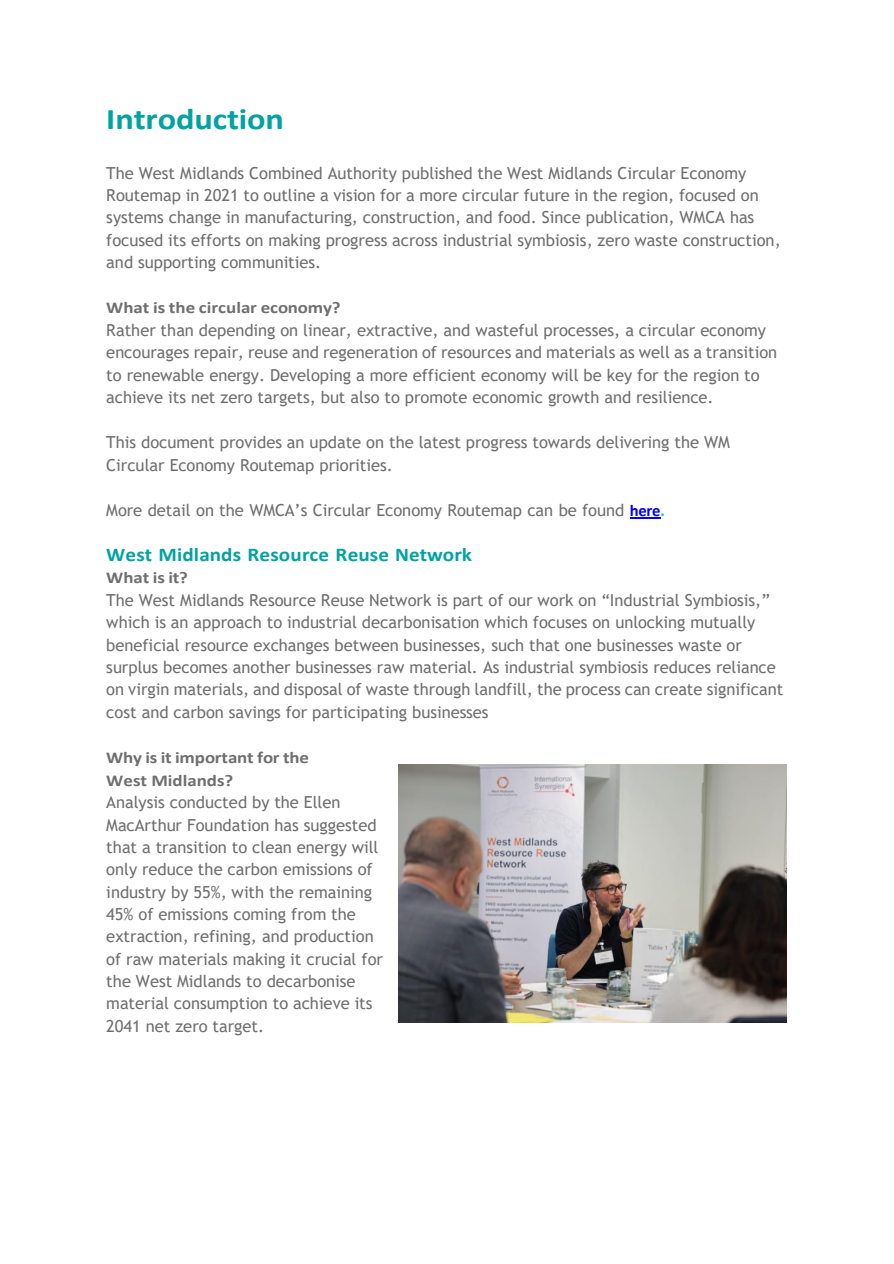
<style>
.page{position:relative;width:894px;height:1264px;background:#fff}
.page>*{position:absolute;margin:0;border:0;box-sizing:border-box;transform-origin:0 0}
.t1{font:700 30px "Calibri";letter-spacing:-.005em;color:#00a3a1;scale:1.14 1}
.t2{font:700 19.5px "Calibri";letter-spacing:.005em;color:#00a3a1;scale:1.09 1}
.t3{font:16.5px/22.4px "Trebuchet MS";color:#706f6f}
.t4{font:700 16.5px/22.5px "Calibri";letter-spacing:-.005em;color:#706f6f;scale:1.14 1}
.s1{font-family:"Calibri";font-weight:700;color:#00f}
.s2{font-family:"Calibri";font-weight:700;color:#0bbbef}
</style>
<div class="page">
<hr style="left:629px;top:517px;width:31px;height:1px;background:#00f">
<img style="left:398px;top:764px;width:388px;height:258px">
<h1 class="t1" style="left:106px;top:107px;width:157px">Introduction</h1>
<p class="t3" style="left:106px;top:161px;width:675px">The West Midlands Combined Authority published the West Midlands Circular Economy Routemap in 2021 to outline a vision for a more circular future in the region, focused on systems change in manufacturing, construction, and food. Since publication, WMCA has focused its efforts on making progress across industrial symbiosis, zero waste construction, and supporting communities.</p>
<p class="t4" style="left:106px;top:298px;width:207px">What is the circular economy?</p>
<p class="t3" style="left:106px;top:319px;width:672px">Rather than depending on linear, extractive, and wasteful processes, a circular economy encourages repair, reuse and regeneration of resources and materials as well as a transition to renewable energy. Developing a more efficient economy will be key for the region to achieve its net zero targets, but also to promote economic growth and resilience.</p>
<p class="t3" style="left:106px;top:431px;width:625px">This document provides an update on the latest progress towards delivering the WM<br>Circular Economy Routemap priorities.</p>
<p class="t3" style="left:106px;top:498px;width:560px">More detail on the WMCA’s Circular Economy Routemap can be found <span class="s1">here</span><span class="s2">.</span></p>
<p class="t2" style="left:106px;top:546px;width:337px">West Midlands Resource Reuse Network</p>
<p class="t4" style="left:106px;top:568px;width:73px">What is it?</p>
<p class="t3" style="left:106px;top:588px;width:678px">The West Midlands Resource Reuse Network is part of our work on “Industrial Symbiosis,” which is an approach to industrial decarbonisation which focuses on unlocking mutually beneficial resource exchanges between businesses, such that one businesses waste or surplus becomes another businesses raw material. As industrial symbiosis reduces reliance on virgin materials, and disposal of waste through landfill, the process can create significant cost and carbon savings for participating businesses</p>
<p class="t4" style="left:106px;top:747px;width:179px">Why is it important for the<br>West Midlands?</p>
<p class="t3" style="left:106px;top:790px;width:278px">Analysis conducted by the Ellen MacArthur Foundation has suggested that a transition to clean energy will only reduce the carbon emissions of industry by 55%, with the remaining 45% of emissions coming from the extraction, refining, and production of raw materials making it crucial for the West Midlands to decarbonise material consumption to achieve its 2041 net zero target.</p>
</div>
